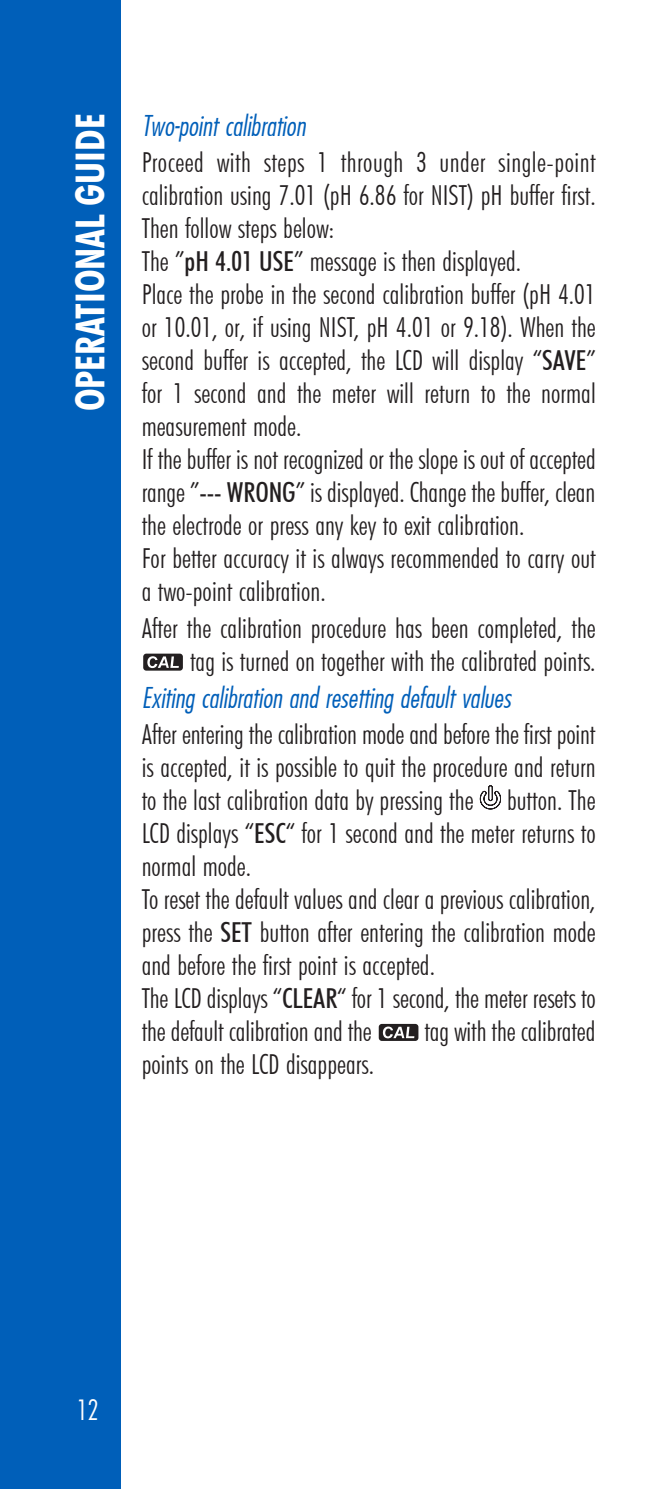
<style>
.page{position:relative;width:652px;height:1489px;background:#fff}
.page>*{position:absolute;margin:0;border:0;box-sizing:border-box;transform-origin:0 0}
.t1{font:700 condensed 40px "Futura BT";color:#fff}
.t2{font:300 condensed 28.5px "Futura BT";color:#fff}
.t3{font:300 condensed 27.5px/33px "Futura BT";color:#231f20}
.t4{font:27.5px "Futura Lt Cn BT Italic";color:#005fb9}
.s1{font-weight:500}
</style>
<div class="page">
<div style="left:0;top:0;width:120px;height:1488px;background:#005fb9"></div>
<div style="left:143px;top:653px;width:40px;height:17px;background:#231f20;border-radius:3px"></div>
<svg style="left:147px;top:656px;width:32px;height:12px"></svg>
<svg style="left:480px;top:785px;width:21px;height:24px"></svg>
<div style="left:379px;top:1023px;width:39px;height:17px;background:#231f20;border-radius:3px"></div>
<svg style="left:383px;top:1026px;width:31px;height:12px"></svg>
<h1 class="t1" style="left:66px;top:411px;width:299px;rotate:-90deg">OPERATIONAL GUIDE</h1>
<p class="t4" style="left:142px;top:108px;width:165px">Two-point calibration</p>
<p class="t3" style="left:142px;top:146px;width:456px">Proceed with steps 1 through 3 under single-point calibration using 7.01 (pH 6.86 for NIST) pH buffer first.<br>Then follow steps below:<br>The ”<span class="s1">pH 4.01 USE</span>” message is then displayed.<br>Place the probe in the second calibration buffer (pH 4.01 or 10.01, or, if using NIST, pH 4.01 or 9.18). When the second buffer is accepted, the LCD will display “<span class="s1">SAVE</span>” for 1 second and the meter will return to the normal measurement mode.<br>If the buffer is not recognized or the slope is out of accepted range ”<span class="s1">--- WRONG</span>” is displayed. Change the buffer, clean the electrode or press any key to exit calibration.<br>For better accuracy it is always recommended to carry out a two-point calibration.</p>
<p class="t3" style="left:142px;top:611px;width:456px;text-align:right">After the calibration procedure has been completed, the tag is turned on together with the calibrated points.</p>
<p class="t4" style="left:142px;top:680px;width:371px">Exiting calibration and resetting default values</p>
<p class="t3" style="left:142px;top:717px;width:456px">After entering the calibration mode and before the first point is accepted, it is possible to quit the procedure and return to the last calibration data by pressing the button. The LCD displays “<span class="s1">ESC</span>“ for 1 second and the meter returns to normal mode.<br>To reset the default values and clear a previous calibration, press the <span class="s1">SET</span> button after entering the calibration mode and before the first point is accepted.<br>The LCD displays “<span class="s1">CLEAR</span>“ for 1 second, the meter resets to the default calibration and the</p>
<p class="t3" style="left:424px;top:1014px;width:173px">tag with the calibrated</p>
<p class="t3" style="left:142px;top:1047px;width:234px">points on the LCD disappears.</p>
<p class="t2" style="left:77px;top:1392px;width:24px">12</p>
</div>
